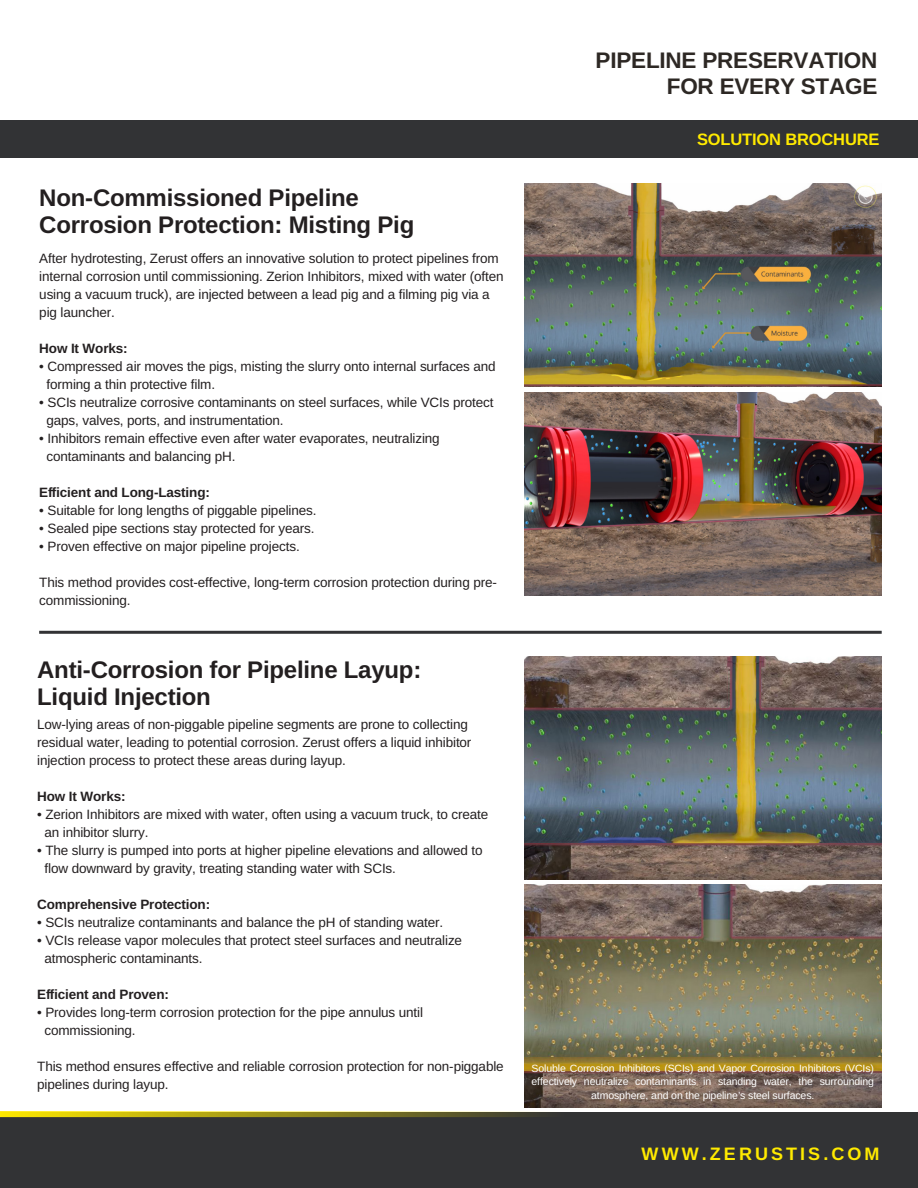
<style>
.page{position:relative;width:918px;height:1188px;background:#fff}
.page>*{position:absolute;margin:0;border:0;box-sizing:border-box;transform-origin:0 0}
.t1{font:24px "Arimo";letter-spacing:-.01em;color:#231f20}
.t2{font:22.5px "Arimo";letter-spacing:-.01em;color:#2d2824}
.t3{font:18px "Arimo";letter-spacing:.17em;color:#ffea00}
.t4{font:16.5px "Arimo";letter-spacing:-.01em;color:#ffea00}
.t5{font:13.5px/18px "Arimo";letter-spacing:-.01em;color:#231f20}
.t6{font:10.5px/13.5px "Arimo";letter-spacing:-.01em;color:#fff;text-align:center}
</style>
<div class="page">
<img style="left:525px;top:656px;width:357px;height:224px">
<img style="left:525px;top:884px;width:357px;height:224px">
<img style="left:525px;top:393px;width:356px;height:202px">
<img style="left:525px;top:184px;width:357px;height:202px">
<div style="left:0;top:120px;width:918px;height:37px;background:#323335"></div>
<div style="left:0;top:1112px;width:918px;height:76px;background:#323335"></div>
<svg style="left:0;top:1111px;width:539px;height:6px;background:#ada22b"></svg>
<hr style="left:39px;top:631px;width:843px;height:3px;background:#323335">
<p class="t1" style="left:39px;top:181px;width:321px">Non-Commissioned Pipeline</p>
<p class="t1" style="left:39px;top:208px;width:377px">Corrosion Protection: Misting Pig</p>
<p class="t5" style="left:39px;top:249px;width:466px">After hydrotesting, Zerust offers an innovative solution to protect pipelines from internal corrosion until commissioning. Zerion Inhibitors, mixed with water (often using a vacuum truck), are injected between a lead pig and a filming pig via a pig launcher.</p>
<p class="t5" style="left:39px;top:339px;width:90px">How It Works:</p>
<p class="t5" style="left:39px;top:357px;width:458px">• Compressed air moves the pigs, misting the slurry onto internal surfaces and</p>
<p class="t5" style="left:47px;top:375px;width:170px">forming a thin protective film.</p>
<p class="t5" style="left:39px;top:393px;width:456px">• SCIs neutralize corrosive contaminants on steel surfaces, while VCIs protect</p>
<p class="t5" style="left:47px;top:411px;width:238px">gaps, valves, ports, and instrumentation.</p>
<p class="t5" style="left:39px;top:429px;width:402px">• Inhibitors remain effective even after water evaporates, neutralizing</p>
<p class="t5" style="left:47px;top:447px;width:190px">contaminants and balancing pH.</p>
<p class="t5" style="left:39px;top:483px;width:172px">Efficient and Long-Lasting:</p>
<p class="t5" style="left:39px;top:501px;width:279px">• Suitable for long lengths of piggable pipelines.</p>
<p class="t5" style="left:39px;top:519px;width:277px">• Sealed pipe sections stay protected for years.</p>
<p class="t5" style="left:39px;top:537px;width:262px">• Proven effective on major pipeline projects.</p>
<p class="t5" style="left:39px;top:573px;width:459px">This method provides cost-effective, long-term corrosion protection during pre&shy;commissioning.</p>
<p class="t1" style="left:37px;top:653px;width:386px">Anti-Corrosion for Pipeline Layup:</p>
<p class="t1" style="left:37px;top:680px;width:175px">Liquid Injection</p>
<p class="t5" style="left:37px;top:716px;width:436px">Low-lying areas of non-piggable pipeline segments are prone to collecting residual water, leading to potential corrosion. Zerust offers a liquid inhibitor injection process to protect these areas during layup.</p>
<p class="t5" style="left:37px;top:788px;width:90px">How It Works:</p>
<p class="t5" style="left:37px;top:806px;width:453px">• Zerion Inhibitors are mixed with water, often using a vacuum truck, to create</p>
<p class="t5" style="left:44px;top:824px;width:105px">an inhibitor slurry.</p>
<p class="t5" style="left:37px;top:842px;width:447px">• The slurry is pumped into ports at higher pipeline elevations and allowed to</p>
<p class="t5" style="left:44px;top:860px;width:353px">flow downward by gravity, treating standing water with SCIs.</p>
<p class="t5" style="left:37px;top:896px;width:175px">Comprehensive Protection:</p>
<p class="t5" style="left:37px;top:914px;width:408px">• SCIs neutralize contaminants and balance the pH of standing water.</p>
<p class="t5" style="left:37px;top:932px;width:426px">• VCIs release vapor molecules that protect steel surfaces and neutralize</p>
<p class="t5" style="left:44px;top:950px;width:160px">atmospheric contaminants.</p>
<p class="t5" style="left:37px;top:986px;width:133px">Efficient and Proven:</p>
<p class="t5" style="left:37px;top:1004px;width:387px">• Provides long-term corrosion protection for the pipe annulus until</p>
<p class="t5" style="left:44px;top:1022px;width:93px">commissioning.</p>
<p class="t5" style="left:37px;top:1058px;width:468px">This method ensures effective and reliable corrosion protection for non-piggable pipelines during layup.</p>
<p class="t2" style="left:596px;top:45px;width:283px">PIPELINE PRESERVATION</p>
<p class="t2" style="left:667px;top:70px;width:212px">FOR EVERY STAGE</p>
<p class="t4" style="left:697px;top:128px;width:184px">SOLUTION BROCHURE</p>
<p class="t6" style="left:532px;top:1062px;width:344px">Soluble Corrosion Inhibitors (SCIs) and Vapor Corrosion Inhibitors (VCIs) effectively neutralize contaminants in standing water, the surrounding atmosphere, and on the pipeline’s steel surfaces.</p>
<p class="t3" style="left:642px;top:1142px;width:239px">WWW.ZERUSTIS.COM</p>
</div>
